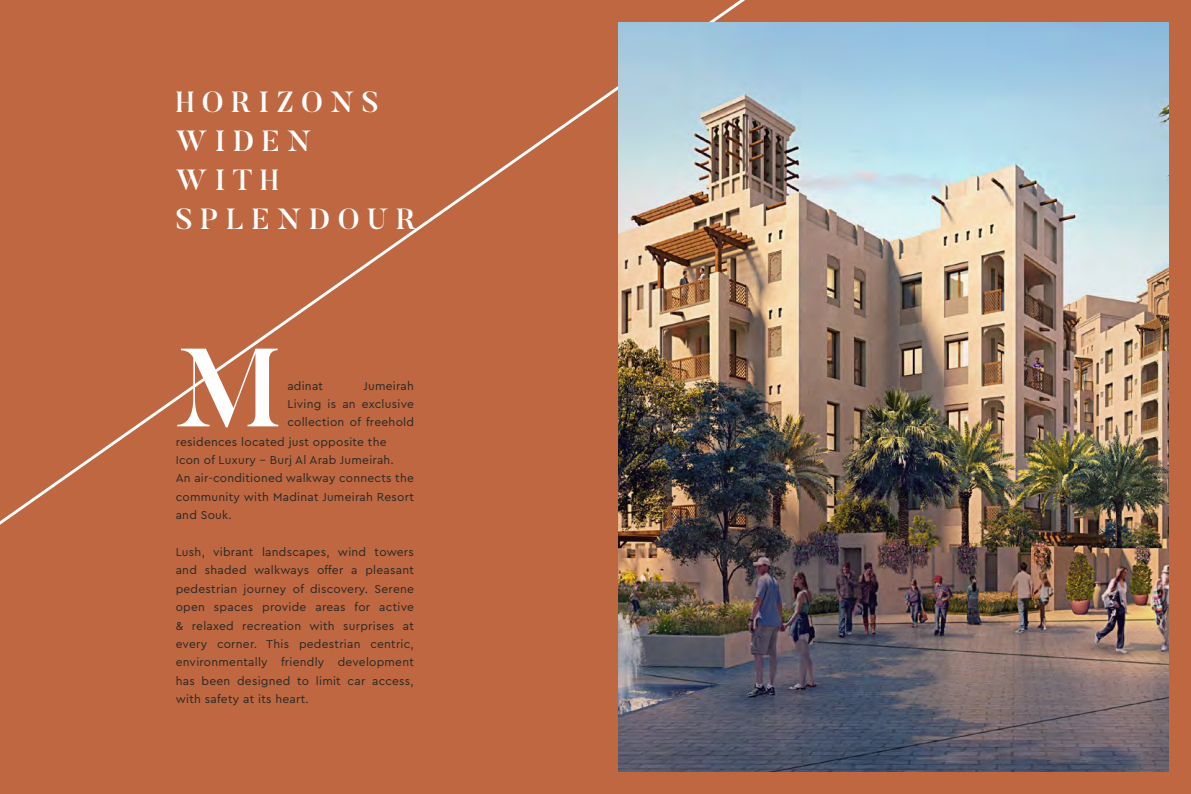
<style>
.page{position:relative;width:1191px;height:794px;background:#be6740}
.page>*{position:absolute;margin:0;border:0;box-sizing:border-box;transform-origin:0 0}
.t1{font:500 110.4px "Butler";color:#fff}
.t2{font:500 29px/39.1px "Butler";letter-spacing:.26em;color:#fff}
.t3{font:12px/18.4px "Cera Pro";letter-spacing:.02em;color:#272828;text-align:justify}
</style>
<div class="page">
<svg style="left:0;top:0;width:745px;height:525px"></svg>
<img style="left:618px;top:23px;width:550px;height:748px">
<h2 class="t2" style="left:176px;top:82px;width:242px">HORIZONS<br>WIDEN<br>WITH<br>SPLENDOUR</h2>
<h1 class="t1" style="left:176px;top:318px;width:106px">M</h1>
<p class="t3" style="left:176px;top:432px;width:240px;text-align:left">residences located just opposite the Icon of Luxury - Burj Al Arab Jumeirah.<br>An air-conditioned walkway connects the community with Madinat Jumeirah Resort and Souk.</p>
<p class="t3" style="left:176px;top:542px;width:240px">Lush, vibrant landscapes, wind towers and shaded walkways offer a pleasant pedestrian journey of discovery. Serene open spaces provide areas for active &amp; relaxed recreation with surprises at every corner. This pedestrian centric, environmentally friendly development has been designed to limit car access, with safety at its heart.</p>
<p class="t3" style="left:287px;top:376px;width:37px">adinat</p>
<p class="t3" style="left:287px;top:376px;width:128px;text-indent:76px">Jumeirah Living is an exclusive collection of freehold</p>
</div>
